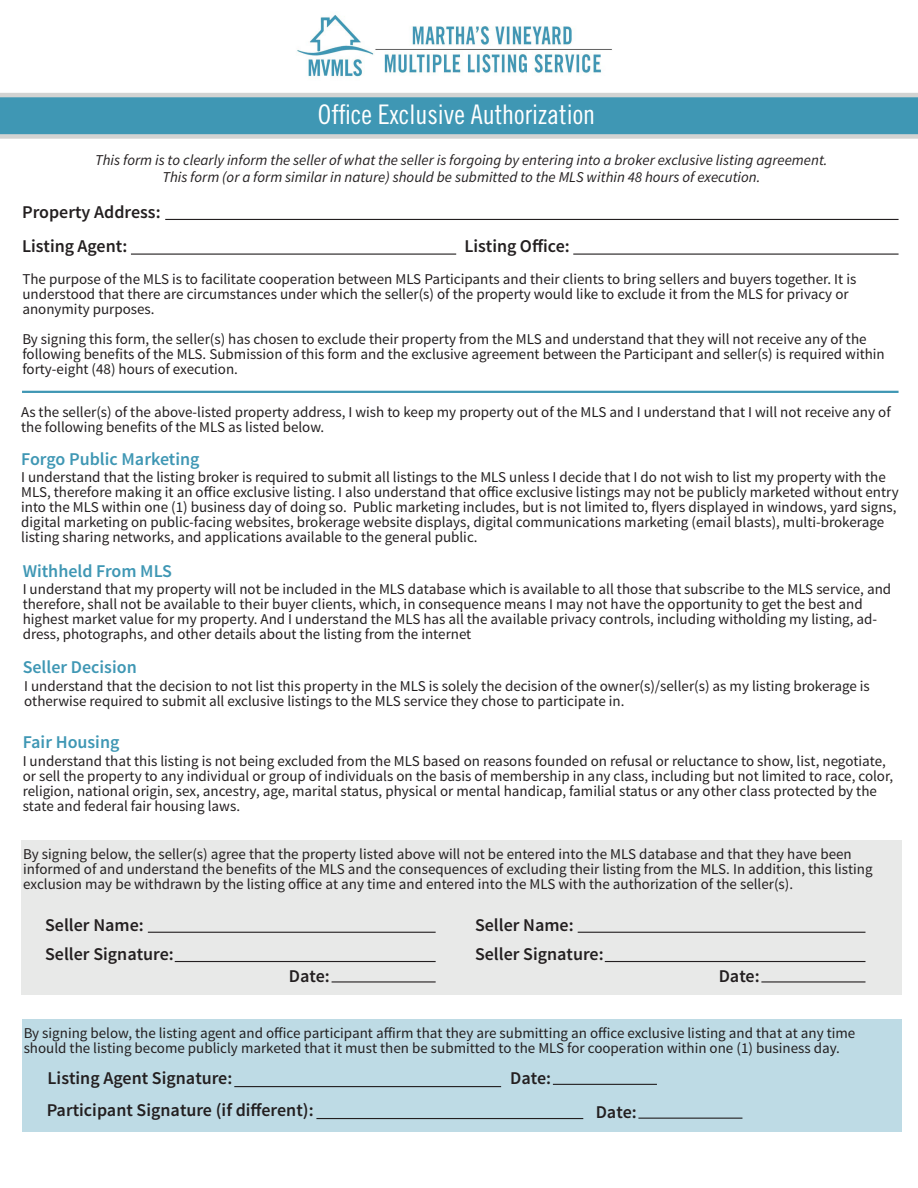
<style>
.page{position:relative;width:918px;height:1188px;background:#fff}
.page>*{position:absolute;margin:0;border:0;box-sizing:border-box;transform-origin:0 0}
.t1{font:27px "Trade Gothic Cond Eighteen";color:#fff}
.t2{font:600 18px "Source Sans Pro";color:#231f20}
.t3{font:600 18px "Source Sans Pro";color:#3f97b4}
.t4{font:15px/15px "Source Sans Pro";color:#231f20}
.t5{font:italic 15px/16.5px "Source Sans Pro";color:#231f20;text-align:center}
</style>
<div class="page">
<hr style="left:165px;top:219px;width:734px;height:1px;background:#231f20">
<img style="left:297px;top:14px;width:315px;height:63px">
<div style="left:0;top:97px;width:918px;height:38px;background:#3f97b4"></div>
<div style="left:0;top:134px;width:918px;height:5px;background:#d2d3d2"></div>
<hr style="left:0;top:93px;width:918px;height:4px;background:#d2d3d2">
<hr style="left:131px;top:254px;width:325px;height:1px;background:#231f20">
<hr style="left:573px;top:254px;width:326px;height:1px;background:#231f20">
<hr style="left:22px;top:391px;width:877px;height:2px;background:#3f97b4">
<div style="left:21px;top:840px;width:881px;height:155px;background:#e8e9e8"></div>
<hr style="left:148px;top:932px;width:288px;height:1px;background:#231f20">
<hr style="left:175px;top:961px;width:261px;height:1px;background:#231f20">
<hr style="left:578px;top:932px;width:287px;height:1px;background:#231f20">
<hr style="left:605px;top:961px;width:260px;height:1px;background:#231f20">
<hr style="left:332px;top:981px;width:104px;height:2px;background:#231f20">
<hr style="left:761px;top:981px;width:104px;height:2px;background:#231f20">
<div style="left:22px;top:1019px;width:879px;height:112px;background:#bedbe5"></div>
<hr style="left:234px;top:1086px;width:267px;height:1px;background:#231f20">
<hr style="left:553px;top:1084px;width:104px;height:1px;background:#231f20">
<hr style="left:316px;top:1118px;width:267px;height:1px;background:#231f20">
<hr style="left:638px;top:1118px;width:104px;height:1px;background:#231f20">
<p class="t1" style="left:318px;top:99px;width:279px">Office Exclusive Authorization</p>
<p class="t5" style="left:95px;top:152px;width:734px">This form is to clearly inform the seller of what the seller is forgoing by entering into a broker exclusive listing agreement.<br>This form (or a form similar in nature) should be submitted to the MLS within 48 hours of execution.</p>
<p class="t2" style="left:22px;top:200px;width:140px">Property Address:</p>
<p class="t2" style="left:22px;top:235px;width:107px">Listing Agent:</p>
<p class="t2" style="left:464px;top:235px;width:107px">Listing Office:</p>
<p class="t4" style="left:22px;top:272px;width:835px">The purpose of the MLS is to facilitate cooperation between MLS Participants and their clients to bring sellers and buyers together. It is understood that there are circumstances under which the seller(s) of the property would like to exclude it from the MLS for privacy or anonymity purposes.</p>
<p class="t4" style="left:22px;top:332px;width:864px">By signing this form, the seller(s) has chosen to exclude their property from the MLS and understand that they will not receive any of the following benefits of the MLS. Submission of this form and the exclusive agreement between the Participant and seller(s) is required within forty-eight (48) hours of execution.</p>
<p class="t4" style="left:21px;top:405px;width:871px">As the seller(s) of the above-listed property address, I wish to keep my property out of the MLS and I understand that I will not receive any of the following benefits of the MLS as listed below.</p>
<p class="t3" style="left:21px;top:448px;width:180px">Forgo Public Marketing</p>
<p class="t4" style="left:21px;top:470px;width:879px">I understand that the listing broker is required to submit all listings to the MLS unless I decide that I do not wish to list my property with the MLS, therefore making it an office exclusive listing. I also understand that office exclusive listings may not be publicly marketed without entry into the MLS within one (1) business day of doing so. Public marketing includes, but is not limited to, flyers displayed in windows, yard signs, digital marketing on public-facing websites, brokerage website displays, digital communications marketing (email blasts), multi-brokerage listing sharing networks, and applications available to the general public.</p>
<p class="t3" style="left:23px;top:560px;width:151px">Withheld From MLS</p>
<p class="t4" style="left:23px;top:582px;width:870px">I understand that my property will not be included in the MLS database which is available to all those that subscribe to the MLS service, and therefore, shall not be available to their buyer clients, which, in consequence means I may not have the opportunity to get the best and highest market value for my property. And I understand the MLS has all the available privacy controls, including witholding my listing, ad&shy;dress, photographs, and other details about the listing from the internet</p>
<p class="t3" style="left:23px;top:655px;width:116px">Seller Decision</p>
<p class="t4" style="left:24px;top:679px;width:847px">I understand that the decision to not list this property in the MLS is solely the decision of the owner(s)/seller(s) as my listing brokerage is otherwise required to submit all exclusive listings to the MLS service they chose to participate in.</p>
<p class="t3" style="left:23px;top:730px;width:98px">Fair Housing</p>
<p class="t4" style="left:23px;top:754px;width:872px">I understand that this listing is not being excluded from the MLS based on reasons founded on refusal or reluctance to show, list, negotiate, or sell the property to any individual or group of individuals on the basis of membership in any class, including but not limited to race, color, religion, national origin, sex, ancestry, age, marital status, physical or mental handicap, familial status or any other class protected by the state and federal fair housing laws.</p>
<p class="t4" style="left:23px;top:846px;width:851px">By signing below, the seller(s) agree that the property listed above will not be entered into the MLS database and that they have been informed of and understand the benefits of the MLS and the consequences of excluding their listing from the MLS. In addition, this listing exclusion may be withdrawn by the listing office at any time and entered into the MLS with the authorization of the seller(s).</p>
<p class="t2" style="left:475px;top:914px;width:100px">Seller Name:</p>
<p class="t2" style="left:475px;top:943px;width:130px">Seller Signature:</p>
<p class="t2" style="left:289px;top:965px;width:43px">Date:</p>
<p class="t2" style="left:719px;top:965px;width:43px">Date:</p>
<p class="t2" style="left:45px;top:914px;width:100px">Seller Name:</p>
<p class="t2" style="left:45px;top:943px;width:130px">Seller Signature:</p>
<p class="t4" style="left:24px;top:1025px;width:833px">By signing below, the listing agent and office participant affirm that they are submitting an office exclusive listing and that at any time should the listing become publicly marketed that it must then be submitted to the MLS for cooperation within one (1) business day.</p>
<p class="t2" style="left:48px;top:1067px;width:186px">Listing Agent Signature:</p>
<p class="t2" style="left:510px;top:1067px;width:43px">Date:</p>
<p class="t2" style="left:47px;top:1099px;width:268px">Participant Signature (if different):</p>
<p class="t2" style="left:596px;top:1101px;width:43px">Date:</p>
</div>
